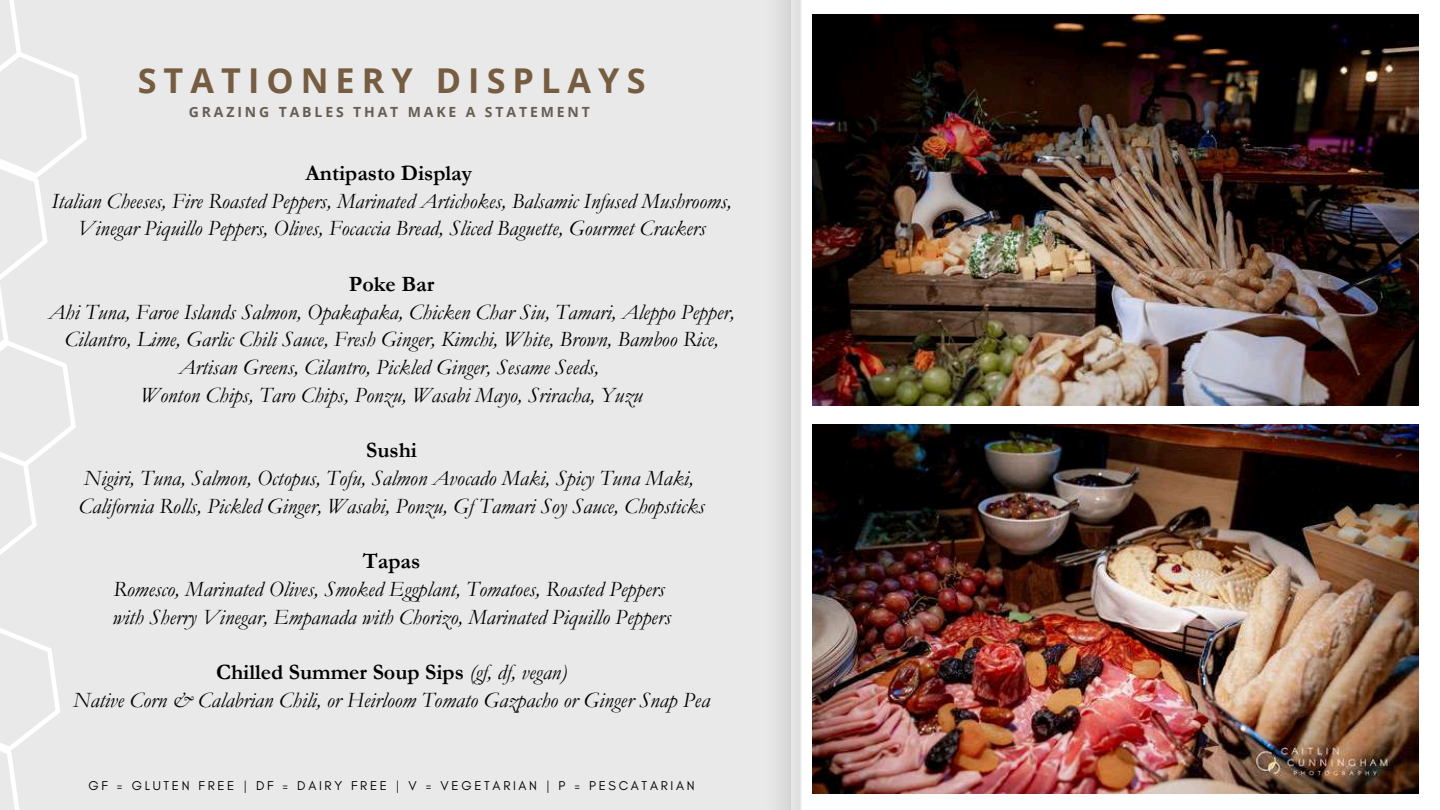
<style>
.page{position:relative;width:1440px;height:810px;background:#e9e9e9}
.page>*{position:absolute;margin:0;border:0;box-sizing:border-box;transform-origin:0 0}
.t1{font:700 34.2px "Open Sans";letter-spacing:.205em;color:#765c41}
.t2{font:italic 22px/27.8px "Garamond";color:#000;text-align:center}
.t3{font:700 22px "Garamond";color:#000}
.t4{font:700 14px "Open Sans";letter-spacing:.205em;color:#645e55}
.t5{font:13px "Glacial Indifference";letter-spacing:.205em;color:#000}
.s1{font-weight:700;font-style:normal}
</style>
<div class="page">
<div style="left:791px;top:0;width:649px;height:810px;background:#fff"></div>
<img style="left:812px;top:14px;width:607px;height:391px">
<img style="left:812px;top:425px;width:606px;height:369px">
<img style="left:780px;top:0;width:21px;height:810px">
<svg style="left:0;top:0;width:87px;height:810px"></svg>
<h1 class="t1" style="left:138px;top:56px;width:509px">STATIONERY DISPLAYS</h1>
<p class="t4" style="left:189px;top:103px;width:403px">GRAZING TABLES THAT MAKE A STATEMENT</p>
<p class="t3" style="left:306px;top:161px;width:168px">Antipasto Display</p>
<p class="t2" style="left:51px;top:187px;width:682px">Italian Cheeses, Fire Roasted Peppers, Marinated Artichokes, Balsamic Infused Mushrooms,<br>Vinegar Piquillo Peppers, Olives, Focaccia Bread, Sliced Baguette, Gourmet Crackers</p>
<p class="t3" style="left:349px;top:272px;width:87px">Poke Bar</p>
<p class="t2" style="left:48px;top:298px;width:688px">Ahi Tuna, Faroe Islands Salmon, Opakapaka, Chicken Char Siu, Tamari, Aleppo Pepper, Cilantro, Lime, Garlic Chili Sauce, Fresh Ginger, Kimchi, White, Brown, Bamboo Rice, Artisan Greens, Cilantro, Pickled Ginger, Sesame Seeds,<br>Wonton Chips, Taro Chips, Ponzu, Wasabi Mayo, Sriracha, Yuzu</p>
<p class="t3" style="left:366px;top:439px;width:52px">Sushi</p>
<p class="t2" style="left:79px;top:465px;width:628px;text-align:left">Nigiri, Tuna, Salmon, Octopus, Tofu, Salmon Avocado Maki, Spicy Tuna Maki,<br>California Rolls, Pickled Ginger, Wasabi, Ponzu, Gf Tamari Soy Sauce, Chopsticks</p>
<p class="t3" style="left:363px;top:550px;width:59px">Tapas</p>
<p class="t2" style="left:112px;top:576px;width:560px;text-align:left">Romesco, Marinated Olives, Smoked Eggplant, Tomatoes, Roasted Peppers with Sherry Vinegar, Empanada with Chorizo, Marinated Piquillo Peppers</p>
<p class="t2" style="left:73px;top:659px;width:638px"><span class="s1">Chilled Summer Soup Sips</span> (gf, df, vegan)<br>Native Corn &amp; Calabrian Chili, or Heirloom Tomato Gazpacho or Ginger Snap Pea</p>
<p class="t5" style="left:89px;top:778px;width:607px">GF = GLUTEN FREE | DF = DAIRY FREE | V = VEGETARIAN | P = PESCATARIAN</p>
</div>
